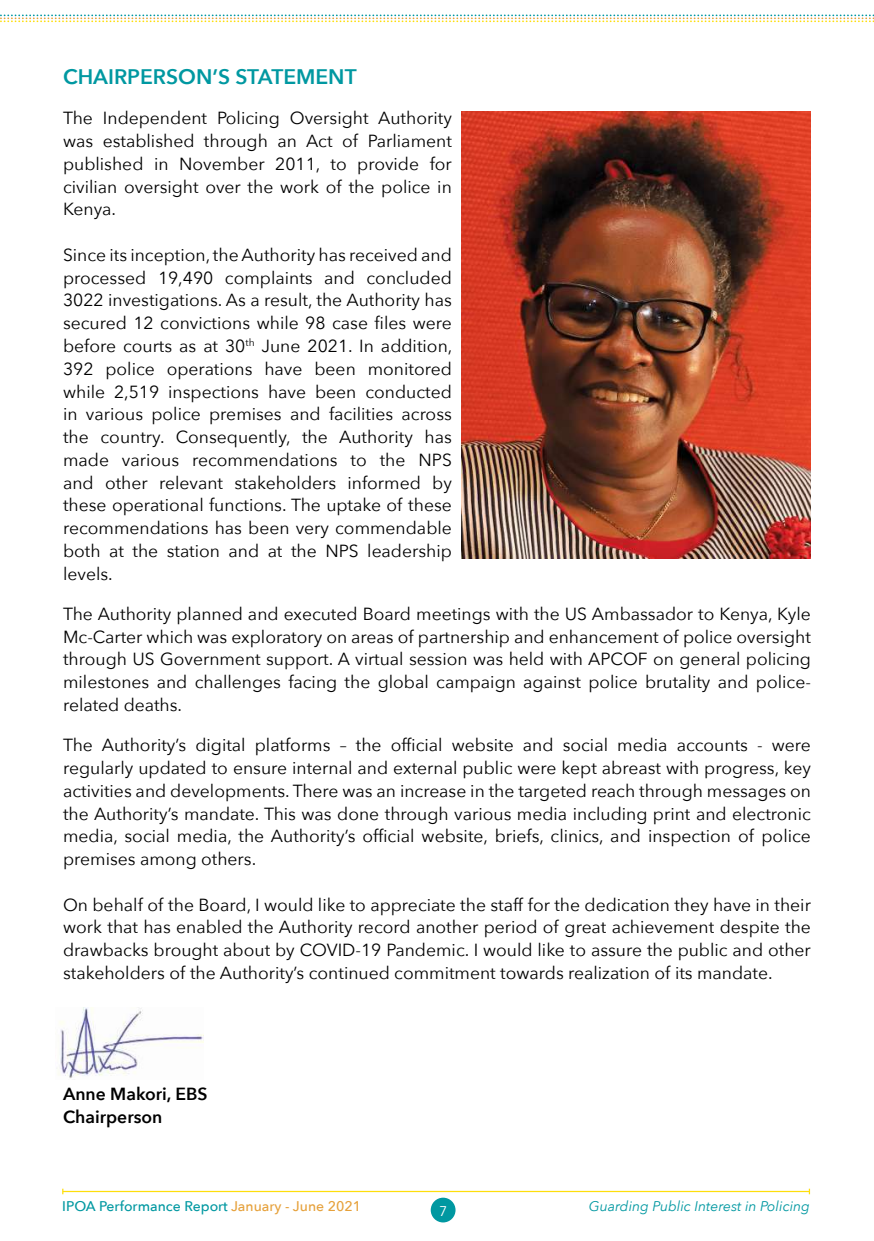
<style>
.page{position:relative;width:874px;height:1241px;background:#fff}
.page>*{position:absolute;margin:0;border:0;box-sizing:border-box;transform-origin:0 0}
.t1{font:600 21px "Avenir Next";color:#0098a1}
.t2{font:17.5px/22.8px "Avenir Next";color:#000;text-align:justify}
.t3{font:600 17.5px/22.8px "Avenir Next";color:#000}
.t4{font:500 14px "Avenir Next";color:#0098a1}
.t5{font:italic 14px "Avenir Next";color:#0098a1}
.t6{font:14px "Avenir Next";color:#fff}
.s1{color:#e6a13b}
</style>
<div class="page">
<div style="left:430px;top:1197px;width:25px;height:25px;background:#0098a1;border-radius:50%"></div>
<hr style="left:63px;top:1190px;width:746px;height:1px;background:#fede0c">
<svg style="left:0;top:14px;width:874px;height:8px"></svg>
<img style="left:58px;top:1007px;width:145px;height:71px">
<img style="left:461px;top:111px;width:349px;height:447px">
<p class="t1" style="left:63px;top:59px;width:295px">CHAIRPERSON’S STATEMENT</p>
<p class="t2" style="left:63px;top:106px;width:390px">The Independent Policing Oversight Authority was established through an Act of Parliament published in November 2011, to provide for civilian oversight over the work of the police in Kenya.</p>
<p class="t2" style="left:63px;top:243px;width:390px">Since its inception, the Authority has received and processed 19,490 complaints and concluded 3022 investigations. As a result, the Authority has secured 12 convictions while 98 case files were before courts as at 30<sup>th</sup> June 2021. In addition, 392 police operations have been monitored while 2,519 inspections have been conducted in various police premises and facilities across the country. Consequently, the Authority has made various recommendations to the NPS and other relevant stakeholders informed by these operational functions. The uptake of these recommendations has been very commendable both at the station and at the NPS leadership levels.</p>
<p class="t2" style="left:63px;top:601px;width:749px">The Authority planned and executed Board meetings with the US Ambassador to Kenya, Kyle Mc-Carter which was exploratory on areas of partnership and enhancement of police oversight through US Government support. A virtual session was held with APCOF on general policing milestones and challenges facing the global campaign against police brutality and police&shy;related deaths.</p>
<p class="t2" style="left:63px;top:733px;width:749px">The Authority’s digital platforms – the official website and social media accounts - were regularly updated to ensure internal and external public were kept abreast with progress, key activities and developments. There was an increase in the targeted reach through messages on the Authority’s mandate. This was done through various media including print and electronic media, social media, the Authority’s official website, briefs, clinics, and inspection of police premises among others.</p>
<p class="t2" style="left:63px;top:892px;width:749px">On behalf of the Board, I would like to appreciate the staff for the dedication they have in their work that has enabled the Authority record another period of great achievement despite the drawbacks brought about by COVID-19 Pandemic. I would like to assure the public and other stakeholders of the Authority’s continued commitment towards realization of its mandate.</p>
<p class="t3" style="left:63px;top:1081px;width:146px">Anne Makori, EBS<br>Chairperson</p>
<p class="t4" style="left:62px;top:1193px;width:300px">IPOA Performance Report <span class="s1">January - June 2021</span></p>
<p class="t5" style="left:588px;top:1193px;width:222px">Guarding Public Interest in Policing</p>
<p class="t6" style="left:439px;top:1198px;width:10px">7</p>
</div>
